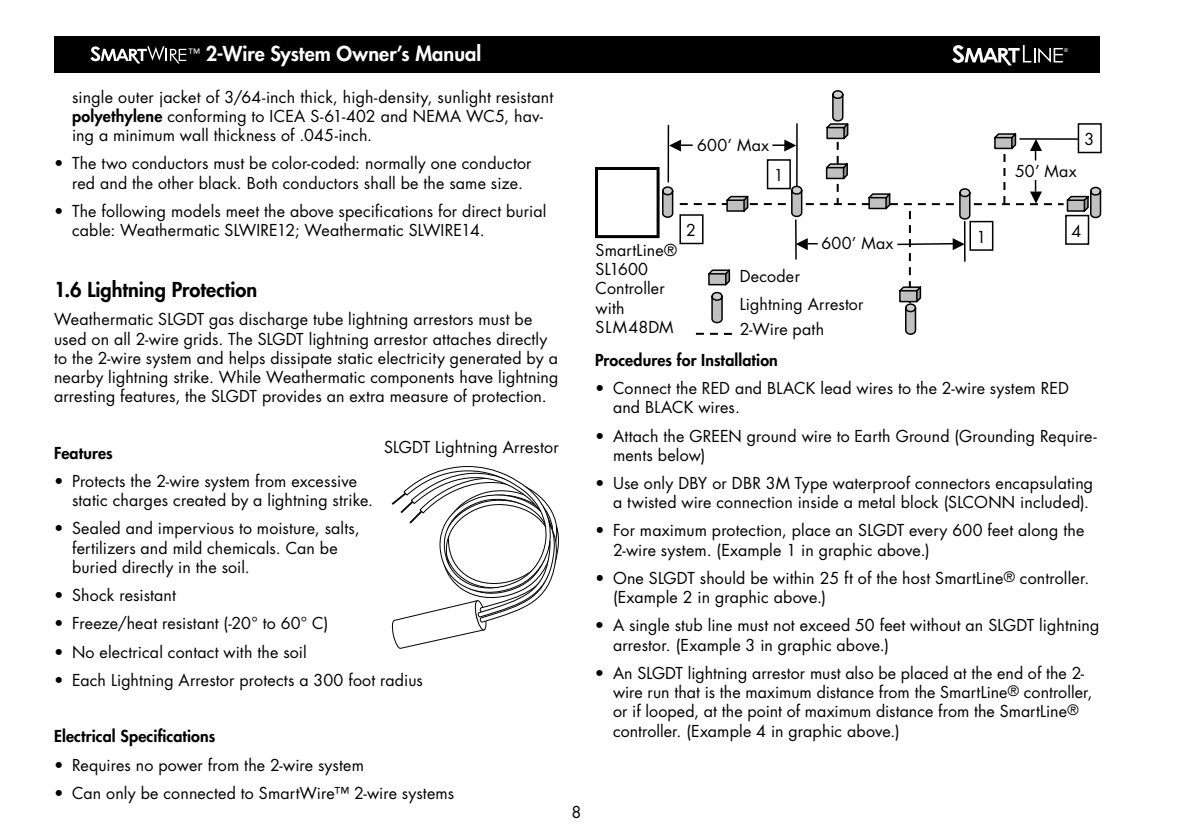
<style>
.page{position:relative;width:1190px;height:839px;background:#fff}
.page>*{position:absolute;margin:0;border:0;box-sizing:border-box;transform-origin:0 0}
.t1{font:800 20px "Futura";color:#fff}
.t2{font:800 20px "Futura";color:#000}
.t3{font:16px/19.2px "Futura";letter-spacing:.01em;color:#000}
.t4{font:800 16px "Futura";letter-spacing:.01em;color:#000}
.t5{font:16px "Futura";letter-spacing:.005em;color:#010101}
.t6{font:12.6px "Futura";color:#fff}
.t7{font:5.4px "Arial";color:#fff}
.s1{font-weight:800}
.s2{font-size:14px}
</style>
<div class="page">
<div style="left:54px;top:36px;width:1045px;height:36px;background:#000"></div>
<svg style="left:952px;top:45px;width:110px;height:20px"></svg>
<svg style="left:90px;top:46px;width:96px;height:17px"></svg>
<div style="left:595px;top:167px;width:64px;height:71px;border:3px solid #010101"></div>
<svg style="left:662px;top:90px;width:439px;height:245px"></svg>
<svg style="left:391px;top:466px;width:168px;height:182px"></svg>
<p class="t1" style="left:206px;top:40px;width:277px">2-Wire System Owner’s Manual</p>
<p class="t7" style="left:1064px;top:46px;width:5px">®</p>
<p class="t6" style="left:188px;top:45px;width:13px">™</p>
<p class="t3" style="left:72px;top:87px;width:482px">single outer jacket of 3/64-inch thick, high-density, sunlight resistant <span class="s1">polyethylene</span> conforming to ICEA S-61-402 and NEMA WC5, hav&shy;ing a minimum wall thickness of .045-inch.</p>
<p class="t3" style="left:54px;top:153px;width:479px;text-align:center">• The two conductors must be color-coded: normally one conductor red and the other black. Both conductors shall be the same size.</p>
<p class="t3" style="left:72px;top:201px;width:476px;text-indent:-18px">• The following models meet the above specifications for direct burial cable: Weathermatic SLWIRE12; Weathermatic SLWIRE14.</p>
<p class="t3" style="left:1084px;top:130px;width:11px">3</p>
<p class="t3" style="left:697px;top:135px;width:73px">600’ Max</p>
<p class="t3" style="left:1015px;top:161px;width:63px">50’ Max</p>
<p class="t3" style="left:773px;top:165px;width:11px">1</p>
<p class="t3" style="left:686px;top:220px;width:11px">2</p>
<p class="t3" style="left:1071px;top:221px;width:11px">4</p>
<p class="t3" style="left:976px;top:227px;width:11px">1</p>
<p class="t3" style="left:821px;top:233px;width:73px">600’ Max</p>
<p class="t3" style="left:595px;top:240px;width:83px">SmartLine®<br>SL1600<br>Controller with<br>SLM48DM</p>
<p class="t3" style="left:740px;top:261px;width:125px;line-height:28.2px">Decoder<br>Lightning Arrestor</p>
<p class="t3" style="left:740px;top:319px;width:86px">2-Wire path</p>
<p class="t2" style="left:54px;top:276px;width:205px">1.6 Lightning Protection</p>
<p class="t3" style="left:54px;top:309px;width:506px">Weathermatic SLGDT gas discharge tube lightning arrestors must be used on all 2-wire grids. The SLGDT lightning arrestor attaches directly to the 2-wire system and helps dissipate static electricity generated by a nearby lightning strike. While Weathermatic components have lightning arresting features, the SLGDT provides an extra measure of protection.</p>
<p class="t4" style="left:595px;top:349px;width:184px">Procedures for Installation</p>
<p class="t3" style="left:613px;top:378px;width:457px;text-indent:-18px">• Connect the RED and BLACK lead wires to the 2-wire system RED and BLACK wires.</p>
<p class="t3" style="left:613px;top:425px;width:485px;text-indent:-18px">• Attach the GREEN ground wire to Earth Ground (Grounding Require&shy;ments below)</p>
<p class="t3" style="left:595px;top:473px;width:500px;text-align:right">• Use only DBY or DBR 3M Type waterproof connectors encapsulating a twisted wire connection inside a metal block (SLCONN included).</p>
<p class="t3" style="left:613px;top:520px;width:473px;text-indent:-18px">• For maximum protection, place an SLGDT every 600 feet along the<br>2-wire system. (Example 1 in graphic above.)</p>
<p class="t3" style="left:613px;top:568px;width:478px;text-indent:-18px">• One SLGDT should be within 25 ft of the host SmartLine<span class="s2">®</span> controller. (Example 2 in graphic above.)</p>
<p class="t3" style="left:613px;top:615px;width:488px;text-indent:-18px">• A single stub line must not exceed 50 feet without an SLGDT lightning arrestor. (Example 3 in graphic above.)</p>
<p class="t3" style="left:613px;top:662px;width:481px;text-indent:-18px">• An SLGDT lightning arrestor must also be placed at the end of the 2- wire run that is the maximum distance from the SmartLine<span class="s2">®</span> controller, or if looped, at the point of maximum distance from the SmartLine<span class="s2">® </span>controller. (Example 4 in graphic above.)</p>
<p class="t5" style="left:384px;top:435px;width:176px">SLGDT Lightning Arrestor</p>
<p class="t4" style="left:54px;top:442px;width:60px">Features</p>
<p class="t3" style="left:72px;top:471px;width:303px;text-indent:-18px">• Protects the 2-wire system from excessive static charges created by a lightning strike.</p>
<p class="t3" style="left:72px;top:518px;width:289px;text-indent:-18px">• Sealed and impervious to moisture, salts, fertilizers and mild chemicals. Can be buried directly in the soil.</p>
<p class="t3" style="left:54px;top:585px;width:123px">• Shock resistant</p>
<p class="t3" style="left:54px;top:613px;width:276px">• Freeze/heat resistant (-20° to 60° C)</p>
<p class="t3" style="left:54px;top:641px;width:254px">• No electrical contact with the soil</p>
<p class="t3" style="left:54px;top:669px;width:370px">• Each Lightning Arrestor protects a 300 foot radius</p>
<p class="t4" style="left:54px;top:725px;width:163px">Electrical Specifications</p>
<p class="t3" style="left:54px;top:754px;width:311px">• Requires no power from the 2-wire system</p>
<p class="t3" style="left:54px;top:782px;width:402px">• Can only be connected to SmartWire™ 2-wire systems</p>
<p class="t3" style="left:571px;top:801px;width:11px">8</p>
</div>
